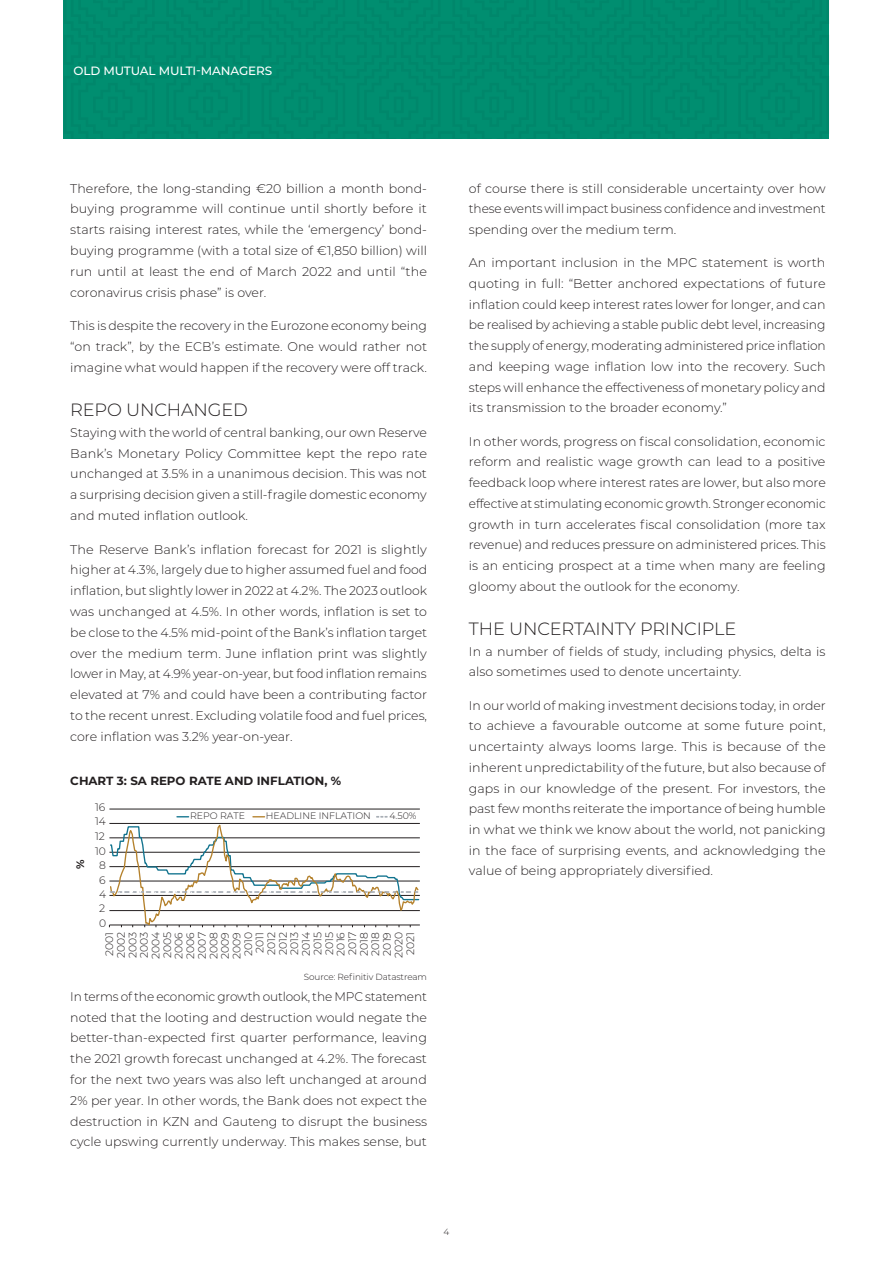
<style>
.page{position:relative;width:893px;height:1263px;background:#fff}
.page>*{position:absolute;margin:0;border:0;box-sizing:border-box;transform-origin:0 0}
.t1{font:300 17.7px "Montserrat";letter-spacing:-.01em;color:#231f20}
.t2{font:300 12.6px/20.7px "Montserrat";color:#231f20;text-align:justify}
.t3{font:300 12.6px/20.9px "Montserrat";color:#231f20;text-align:justify;scale:.96 1}
.t4{font:500 12px "Montserrat";letter-spacing:-.01em;color:#fff}
.t5{font:700 11.85px "Montserrat";color:#231f20}
.t6{font:500 11.85px "Montserrat";letter-spacing:-.01em;color:#fff}
.t7{font:300 10.8px/11.6px "Montserrat";color:#231f20;text-align:right}
.t8{font:700 10.8px "Montserrat";color:#231f20}
.t9{font:300 9.45px "Montserrat";color:#231f20}
.t10{font:300 9px "Montserrat";color:#231f20}
.t11{font:300 8.85px "Montserrat";letter-spacing:-.01em;color:#231f20}
</style>
<div class="page">
<div style="left:64px;top:0;width:765px;height:139px;background:#008e70"></div>
<hr style="left:109px;top:809px;width:311px;height:1px;background:#231f20">
<svg style="left:109px;top:816px;width:311px;height:111px"></svg>
<p class="t4" style="left:74px;top:63px;width:200px">OLD MUTUAL MULTI-MANAGERS</p>
<p class="t6" style="left:80px;top:65px;width:170px">WEEKLY INVESTMENT NOTE</p>
<p class="t2" style="left:70px;top:177px;width:358px">Therefore, the long-standing €20 billion a month bond&shy;buying programme will continue until shortly before it starts raising interest rates, while the ‘emergency’ bond&shy;buying programme (with a total size of €1,850 billion) will run until at least the end of March 2022 and until “the coronavirus crisis phase” is over.</p>
<p class="t2" style="left:70px;top:315px;width:358px">This is despite the recovery in the Eurozone economy being “on track”, by the ECB’s estimate. One would rather not imagine what would happen if the recovery were off track.</p>
<p class="t1" style="left:70px;top:398px;width:179px">REPO UNCHANGED</p>
<p class="t2" style="left:70px;top:421px;width:358px">Staying with the world of central banking, our own Reserve Bank’s Monetary Policy Committee kept the repo rate unchanged at 3.5% in a unanimous decision. This was not a surprising decision given a still-fragile domestic economy and muted inflation outlook.</p>
<p class="t2" style="left:70px;top:538px;width:358px">The Reserve Bank’s inflation forecast for 2021 is slightly higher at 4.3%, largely due to higher assumed fuel and food inflation, but slightly lower in 2022 at 4.2%. The 2023 outlook was unchanged at 4.5%. In other words, inflation is set to be close to the 4.5% mid-point of the Bank’s inflation target over the medium term. June inflation print was slightly lower in May, at 4.9% year-on-year, but food inflation remains elevated at 7% and could have been a contributing factor to the recent unrest. Excluding volatile food and fuel prices, core inflation was 3.2% year-on-year.</p>
<p class="t5" style="left:70px;top:772px;width:272px">CHART 3: SA REPO RATE AND INFLATION, %</p>
<p class="t8" style="left:72px;top:869px;width:11px;rotate:-90deg">%</p>
<p class="t7" style="left:95px;top:801px;width:12px">16</p>
<p class="t7" style="left:95px;top:815px;width:12px">14</p>
<p class="t7" style="left:95px;top:830px;width:11px">12</p>
<p class="t7" style="left:95px;top:845px;width:12px">10</p>
<p class="t7" style="left:99px;top:859px;width:8px">8</p>
<p class="t7" style="left:99px;top:874px;width:8px">6</p>
<p class="t7" style="left:99px;top:888px;width:9px">4</p>
<p class="t7" style="left:99px;top:902px;width:8px">2</p>
<p class="t7" style="left:99px;top:917px;width:9px">0</p>
<p class="t9" style="left:190px;top:809px;width:57px">REPO RATE</p>
<p class="t9" style="left:266px;top:809px;width:107px">HEADLINE INFLATION</p>
<p class="t9" style="left:389px;top:809px;width:29px">4.50%</p>
<p class="t7" style="left:103px;top:959px;width:29px;rotate:-90deg">2001<br>2002<br>2003<br>2003<br>2004<br>2005<br>2006<br>2006<br>2007<br>2008<br>2009<br>2009<br>2010<br>2011<br>2012<br>2012<br>2013<br>2014<br>2015<br>2015<br>2016<br>2017<br>2018<br>2018<br>2019<br>2020<br>2021</p>
<p class="t11" style="left:304px;top:971px;width:125px">Source: Refinitiv Datastream</p>
<p class="t3" style="left:70px;top:985px;width:373px">In terms of the economic growth outlook, the MPC statement noted that the looting and destruction would negate the better-than-expected first quarter performance, leaving the 2021 growth forecast unchanged at 4.2%. The forecast for the next two years was also left unchanged at around 2% per year. In other words, the Bank does not expect the destruction in KZN and Gauteng to disrupt the business cycle upswing currently underway. This makes sense, but</p>
<p class="t2" style="left:469px;top:177px;width:358px">of course there is still considerable uncertainty over how these events will impact business confidence and investment spending over the medium term.</p>
<p class="t2" style="left:469px;top:252px;width:358px">An important inclusion in the MPC statement is worth quoting in full: “Better anchored expectations of future inflation could keep interest rates lower for longer, and can be realised by achieving a stable public debt level, increasing the supply of energy, moderating administered price inflation and keeping wage inflation low into the recovery. Such steps will enhance the effectiveness of monetary policy and its transmission to the broader economy.”</p>
<p class="t2" style="left:469px;top:430px;width:358px">In other words, progress on fiscal consolidation, economic reform and realistic wage growth can lead to a positive feedback loop where interest rates are lower, but also more effective at stimulating economic growth. Stronger economic growth in turn accelerates fiscal consolidation (more tax revenue) and reduces pressure on administered prices. This is an enticing prospect at a time when many are feeling gloomy about the outlook for the economy.</p>
<p class="t1" style="left:469px;top:617px;width:269px">THE UNCERTAINTY PRINCIPLE</p>
<p class="t2" style="left:469px;top:640px;width:358px">In a number of fields of study, including physics, delta is also sometimes used to denote uncertainty.</p>
<p class="t2" style="left:469px;top:694px;width:358px">In our world of making investment decisions today, in order to achieve a favourable outcome at some future point, uncertainty always looms large. This is because of the inherent unpredictability of the future, but also because of gaps in our knowledge of the present. For investors, the past few months reiterate the importance of being humble in what we think we know about the world, not panicking in the face of surprising events, and acknowledging the value of being appropriately diversified.</p>
<p class="t10" style="left:444px;top:1226px;width:7px">4</p>
</div>
